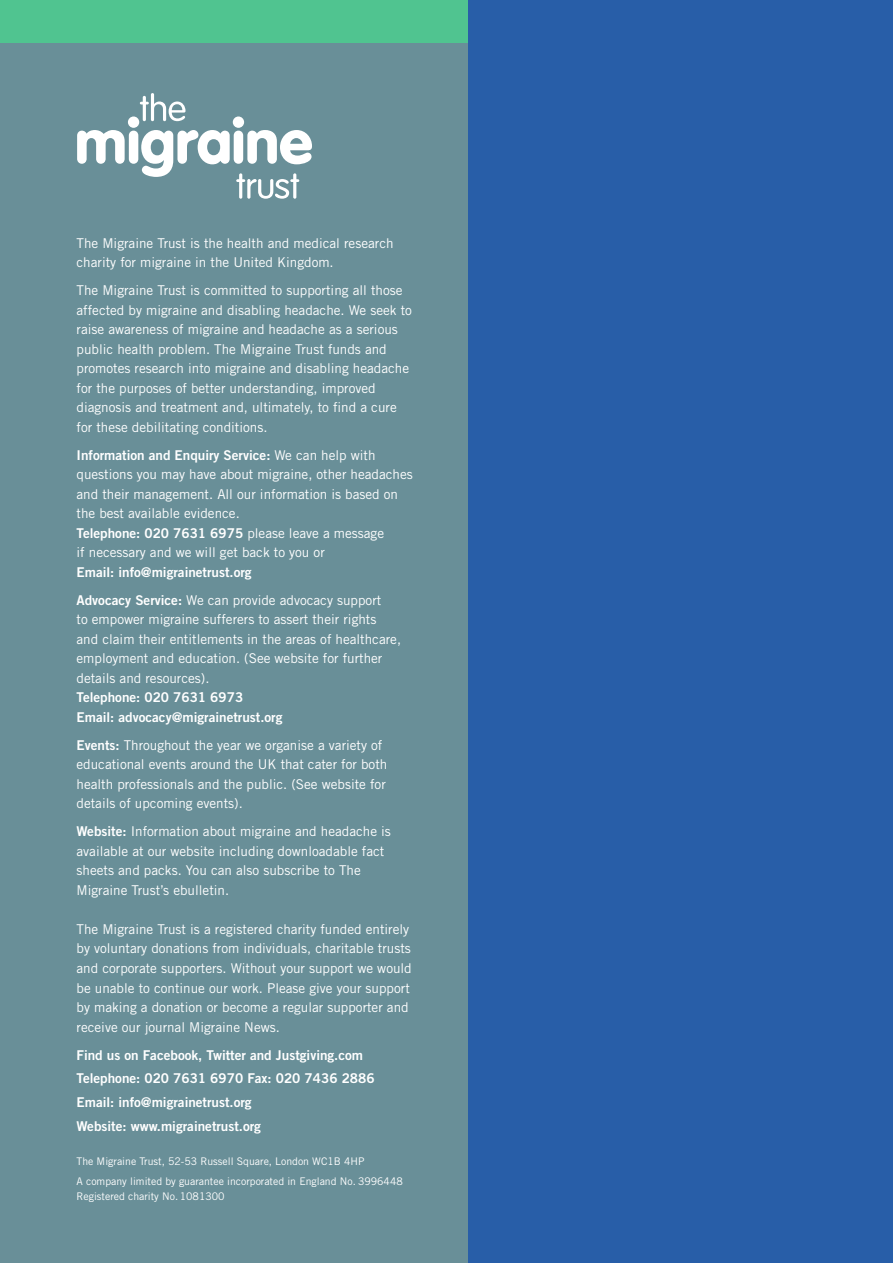
<style>
.page{position:relative;width:893px;height:1263px;background:#fff}
.page>*{position:absolute;margin:0;border:0;box-sizing:border-box;transform-origin:0 0}
.t1{font:13.5px/19.5px "Trade Gothic";color:#fff}
.t2{font:13.5px/23.7px "Trade Gothic Bold Two";color:#fff}
.t3{font:10.5px/19.2px "Trade Gothic";color:#fff}
.s1{font-family:"Trade Gothic"}
.s2{font-family:"Trade Gothic Bold Two"}
</style>
<div class="page">
<div style="left:468px;top:0;width:425px;height:1263px;background:#285ea8"></div>
<div style="left:0;top:0;width:468px;height:1263px;background:#698f98"></div>
<div style="left:0;top:0;width:468px;height:43px;background:#50c490"></div>
<svg style="left:77px;top:94px;width:235px;height:105px"></svg>
<p class="t1" style="left:77px;top:235px;width:319px">The Migraine Trust is the health and medical research charity for migraine in the United Kingdom.</p>
<p class="t1" style="left:77px;top:282px;width:337px">The Migraine Trust is committed to supporting all those affected by migraine and disabling headache. We seek to raise awareness of migraine and headache as a serious public health problem. The Migraine Trust funds and promotes research into migraine and disabling headache for the purposes of better understanding, improved diagnosis and treatment and, ultimately, to find a cure for these debilitating conditions.</p>
<p class="t2" style="left:77px;top:444px;width:301px">Information and Enquiry Service: <span class="s1">We can help with</span></p>
<p class="t1" style="left:77px;top:466px;width:338px">questions you may have about migraine, other headaches and their management. All our information is based on the best available evidence.</p>
<p class="t2" style="left:77px;top:522px;width:309px">Telephone: 020 7631 6975 <span class="s1">please leave a message</span></p>
<p class="t1" style="left:77px;top:544px;width:250px">if necessary and we will get back to you or</p>
<p class="t2" style="left:77px;top:561px;width:177px">Email: info@migrainetrust.org</p>
<p class="t1" style="left:77px;top:592px;width:326px"><span class="s2">Advocacy Service:</span> We can provide advocacy support<br>to empower migraine sufferers to assert their rights and claim their entitlements in the areas of healthcare, employment and education. (See website for further details and resources).</p>
<p class="t2" style="left:77px;top:689px;width:207px;line-height:19.5px">Telephone: 020 7631 6973<br>Email: advocacy@migrainetrust.org</p>
<p class="t1" style="left:77px;top:737px;width:312px"><span class="s2">Events:</span> Throughout the year we organise a variety of educational events around the UK that cater for both health professionals and the public. (See website for details of upcoming events).</p>
<p class="t1" style="left:77px;top:823px;width:316px"><span class="s2">Website:</span> Information about migraine and headache is available at our website including downloadable fact sheets and packs. You can also subscribe to The Migraine Trust’s ebulletin.</p>
<p class="t1" style="left:77px;top:921px;width:337px">The Migraine Trust is a registered charity funded entirely by voluntary donations from individuals, charitable trusts and corporate supporters. Without your support we would be unable to continue our work. Please give your support by making a donation or become a regular supporter and receive our journal Migraine News.</p>
<p class="t2" style="left:77px;top:1044px;width:300px">Find us on Facebook, Twitter and Justgiving.com Telephone: 020 7631 6970 Fax: 020 7436 2886<br>Email: info@migrainetrust.org<br>Website: www.migrainetrust.org</p>
<p class="t3" style="left:77px;top:1153px;width:328px">The Migraine Trust, 52-53 Russell Square, London WC1B 4HP<br>A company limited by guarantee incorporated in England No. 3996448</p>
<p class="t3" style="left:77px;top:1187px;width:150px">Registered charity No. 1081300</p>
</div>
